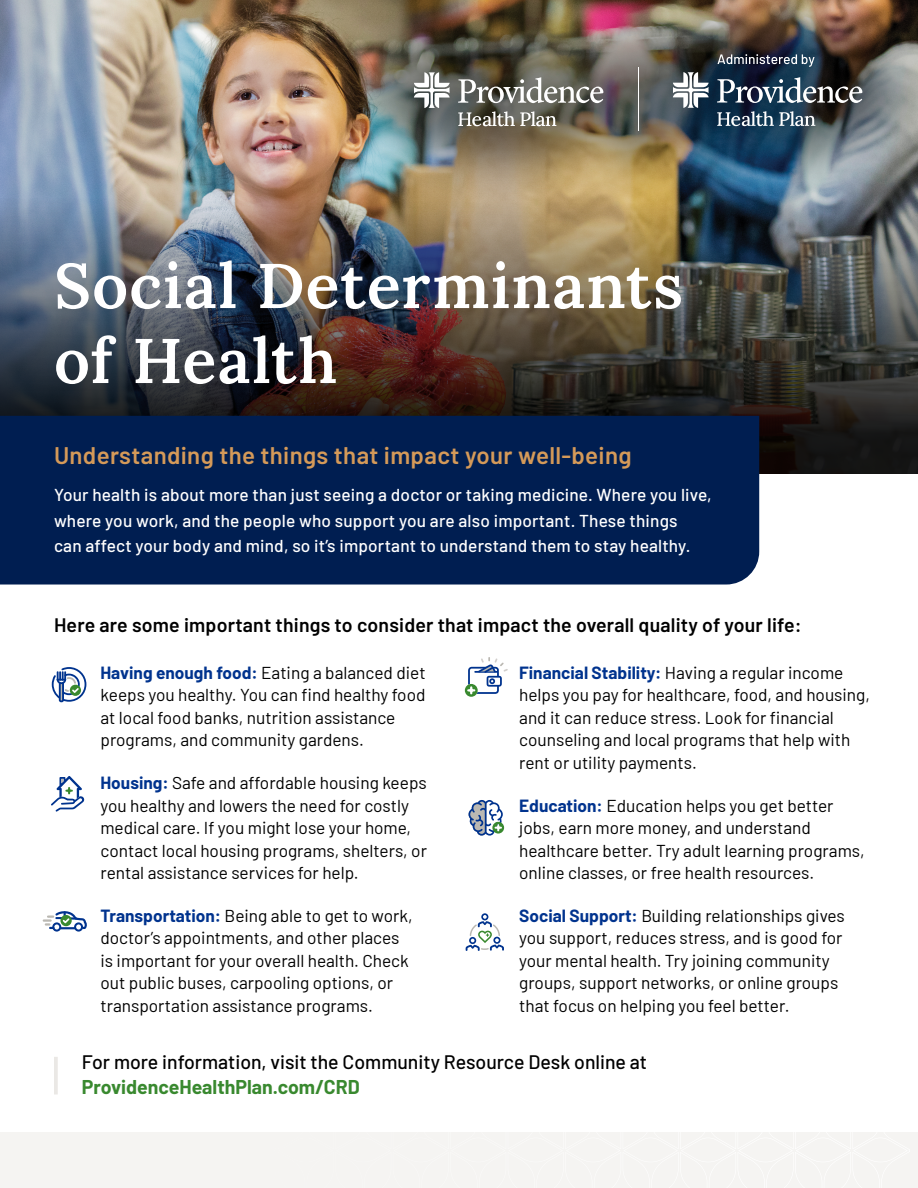
<style>
.page{position:relative;width:918px;height:1188px;background:#fff}
.page>*{position:absolute;margin:0;border:0;box-sizing:border-box;transform-origin:0 0}
.t1{font:600 63px/75px "Lora";letter-spacing:.02em;color:#fff}
.t2{font:600 24px "Barlow";letter-spacing:.015em;color:#d59a59}
.t3{font:600 19.5px "Barlow";letter-spacing:.01em;color:#000}
.t4{font:500 19.5px "Barlow";color:#000}
.t5{font:700 19.5px "Barlow";color:#39892f}
.t6{font:17.25px/22.5px "Barlow";color:#000}
.t7{font:500 17.25px/25.5px "Barlow";letter-spacing:.01em;color:#fff}
.s1{font-weight:700;color:#00338e}
</style>
<div class="page">
<div style="left:0;top:1133px;width:918px;height:55px;background:#f5f4f2"></div>
<hr style="left:54px;top:1057px;width:4px;height:37px;background:#eae8e5">
<svg style="left:465px;top:657px;width:43px;height:40px"></svg>
<svg style="left:466px;top:913px;width:38px;height:38px"></svg>
<svg style="left:468px;top:800px;width:36px;height:36px"></svg>
<svg style="left:51px;top:776px;width:34px;height:36px"></svg>
<svg style="left:43px;top:911px;width:44px;height:21px"></svg>
<svg style="left:52px;top:667px;width:34px;height:35px"></svg>
<img style="left:0;top:0;width:918px;height:473px">
<div style="left:342px;top:0;width:576px;height:201px;background:#000;opacity:.5"></div>
<svg style="left:458px;top:77px;width:145px;height:26px"></svg>
<svg style="left:414px;top:72px;width:36px;height:36px"></svg>
<svg style="left:458px;top:111px;width:98px;height:15px"></svg>
<hr style="left:638px;top:68px;width:1px;height:63px;background:#fff">
<svg style="left:717px;top:77px;width:145px;height:26px"></svg>
<svg style="left:673px;top:72px;width:36px;height:36px"></svg>
<svg style="left:717px;top:111px;width:98px;height:15px"></svg>
<svg style="left:718px;top:54px;width:97px;height:13px"></svg>
<div style="left:0;top:416px;width:759px;height:169px;background:#001e51"></div>
<h1 class="t1" style="left:54px;top:244px;width:631px">Social Determinants of Health</h1>
<h2 class="t2" style="left:54px;top:438px;width:579px">Understanding the things that impact your well-being</h2>
<p class="t7" style="left:54px;top:481px;width:659px">Your health is about more than just seeing a doctor or taking medicine. Where you live, where you work, and the people who support you are also important. These things<br>can affect your body and mind, so it’s important to understand them to stay healthy.</p>
<p class="t3" style="left:54px;top:611px;width:749px">Here are some important things to consider that impact the overall quality of your life:</p>
<p class="t6" style="left:100px;top:660px;width:327px"><span class="s1">Having enough food:</span> Eating a balanced diet keeps you healthy. You can find healthy food at local food banks, nutrition assistance programs, and community gardens.</p>
<p class="t6" style="left:100px;top:770px;width:328px"><span class="s1">Housing:</span> Safe and affordable housing keeps you healthy and lowers the need for costly medical care. If you might lose your home, contact local housing programs, shelters, or rental assistance services for help.</p>
<p class="t6" style="left:100px;top:903px;width:314px"><span class="s1">Transportation:</span> Being able to get to work, doctor’s appointments, and other places is important for your overall health. Check out public buses, carpooling options, or transportation assistance programs.</p>
<p class="t6" style="left:519px;top:660px;width:352px"><span class="s1">Financial Stability:</span> Having a regular income helps you pay for healthcare, food, and housing, and it can reduce stress. Look for financial counseling and local programs that help with rent or utility payments.</p>
<p class="t6" style="left:519px;top:793px;width:347px"><span class="s1">Education:</span> Education helps you get better jobs, earn more money, and understand healthcare better. Try adult learning programs, online classes, or free health resources.</p>
<p class="t6" style="left:519px;top:903px;width:327px"><span class="s1">Social Support:</span> Building relationships gives you support, reduces stress, and is good for your mental health. Try joining community groups, support networks, or online groups that focus on helping you feel better.</p>
<p class="t4" style="left:82px;top:1048px;width:567px">For more information, visit the Community Resource Desk online at</p>
<p class="t5" style="left:82px;top:1073px;width:279px">ProvidenceHealthPlan.com/CRD</p>
</div>
